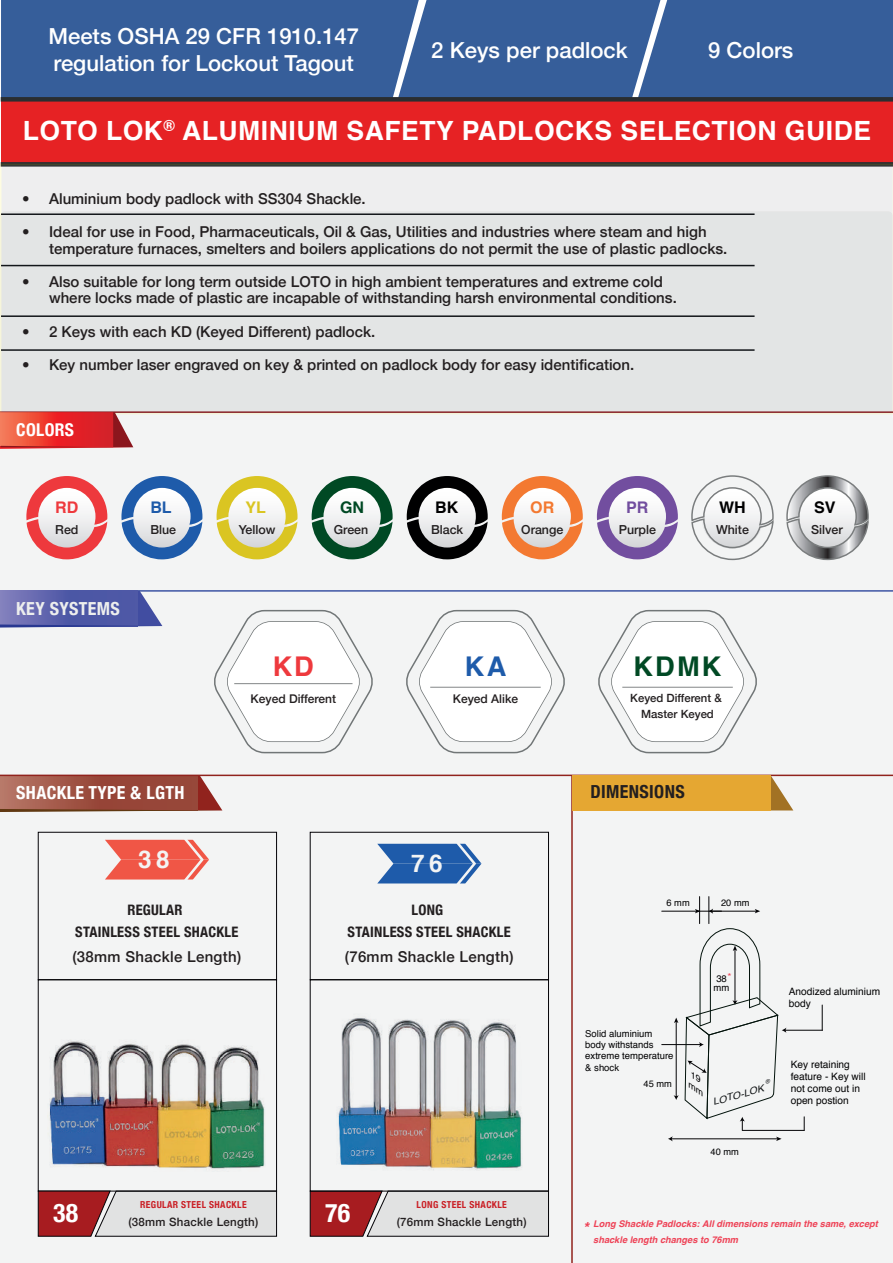
<style>
.page{position:relative;width:893px;height:1263px;background:#fff}
.page>*{position:absolute;margin:0;border:0;box-sizing:border-box;transform-origin:0 0}
.t1{font:700 27.15px "Helvetica";color:#004924}
.t2{font:700 27.15px "Helvetica";color:#ee393d}
.t3{font:700 27.15px "Helvetica";color:#1e5baa}
.t4{font:700 26.55px "Helvetica";letter-spacing:.02em;color:#fff}
.t5{font:700 condensed 25.8px "Helvetica Neue";color:#fff}
.t6{font:700 24.45px "Helvetica";color:#f3f4f4}
.t7{font:500 22.05px/26.5px "Helvetica Neue";color:#fff}
.t8{font:700 condensed 18px "Helvetica Neue";letter-spacing:.02em;color:#fff}
.t9{font:700 condensed 18px "Helvetica Neue";letter-spacing:.02em;color:#edeeed}
.t10{font:700 condensed 18px "Helvetica Neue";letter-spacing:.02em;color:#231f20}
.t11{font:700 condensed 17.55px "Helvetica Neue";letter-spacing:.02em;color:#fff}
.t12{font:700 16.05px "Helvetica";color:#000001}
.t13{font:700 16.05px "Helvetica";color:#ee393d}
.t14{font:700 16.05px "Helvetica";color:#1e5baa}
.t15{font:700 16.05px "Helvetica";color:#dac522}
.t16{font:700 16.05px "Helvetica";color:#004924}
.t17{font:700 16.05px "Helvetica";color:#f37931}
.t18{font:700 16.05px "Helvetica";color:#724e9f}
.t19{font:italic 700 15.3px "Helvetica";color:#ee4357}
.t20{font:500 15px/16.5px "Helvetica Neue";color:#231f20}
.t21{font:500 15px "Helvetica Neue";letter-spacing:.02em;color:#231f20}
.t22{font:700 condensed 14.4px/21.8px "Helvetica Neue";letter-spacing:.02em;color:#231f20;text-align:center}
.t23{font:500 12.45px "Helvetica Neue";color:#231f20}
.t24{font:500 12px "Helvetica Neue";color:#231f20}
.t25{font:500 11.55px "Helvetica Neue";letter-spacing:.02em;color:#231f20}
.t26{font:500 11.4px/16.4px "Helvetica Neue";color:#231f20;text-align:center}
.t27{font:10.2px/12.1px "Helvetica";color:#000001}
.t28{font:9.75px "Helvetica";color:#ee4357;scale:1.09 1}
.t29{font:700 condensed 9.6px "Helvetica Neue";letter-spacing:.04em;color:#ca2026}
.t30{font:9.45px/11.4px "Helvetica";color:#000001}
.t31{font:italic 9.45px "Helvetica";color:#111416;scale:1.1 1}
.t32{font:italic 700 9.3px "Helvetica";color:#ee4357}
.t33{font:9.3px "Helvetica";color:#000001}
.t34{font:italic 7.8px/9.3px "Helvetica";color:#000001;scale:1.36 1}
</style>
<div class="page">
<div style="left:0;top:211px;width:893px;height:1052px;background:#f3f4f4;border-radius:5px"></div>
<svg style="left:0;top:776px;width:222px;height:36px;background:#a0584b"></svg>
<div style="left:1px;top:99px;width:892px;height:64px;background:#e62224"></div>
<div style="left:1px;top:0;width:892px;height:97px;background:#365e9a"></div>
<svg style="left:26px;top:476px;width:81px;height:83px"></svg>
<svg style="left:121px;top:476px;width:81px;height:83px"></svg>
<svg style="left:217px;top:476px;width:81px;height:83px"></svg>
<svg style="left:312px;top:476px;width:81px;height:83px"></svg>
<svg style="left:407px;top:476px;width:81px;height:83px"></svg>
<svg style="left:502px;top:476px;width:81px;height:83px"></svg>
<svg style="left:597px;top:476px;width:81px;height:83px"></svg>
<svg style="left:691px;top:475px;width:83px;height:86px"></svg>
<svg style="left:786px;top:475px;width:83px;height:86px"></svg>
<div style="left:1px;top:97px;width:892px;height:5px;background:#2a2e31"></div>
<div style="left:1px;top:162px;width:892px;height:5px;background:#32362f"></div>
<hr style="left:0;top:590px;width:893px;height:2px;background:#3d54a4">
<hr style="left:0;top:775px;width:893px;height:1px;background:#91231d">
<svg style="left:0;top:164px;width:893px;height:250px;fill:#e3e5e5"></svg>
<svg style="left:214px;top:609px;width:159px;height:145px"></svg>
<hr style="left:234px;top:683px;width:118px;height:1px;background:#838687">
<svg style="left:406px;top:609px;width:159px;height:145px"></svg>
<hr style="left:430px;top:687px;width:111px;height:1px;background:#838687">
<svg style="left:598px;top:609px;width:159px;height:145px"></svg>
<hr style="left:622px;top:687px;width:111px;height:1px;background:#838687">
<svg style="left:0;top:591px;width:162px;height:36px;background:#6067ae"></svg>
<hr style="left:1px;top:213px;width:754px;height:2px;background:#13161a">
<hr style="left:1px;top:265px;width:754px;height:1px;background:#13161a">
<hr style="left:1px;top:315px;width:754px;height:2px;background:#13161a">
<hr style="left:1px;top:349px;width:754px;height:2px;background:#13161a">
<svg style="left:0;top:412px;width:133px;height:37px;background:#df453f"></svg>
<svg style="left:105px;top:840px;width:104px;height:39px"></svg>
<div style="left:38px;top:832px;width:239px;height:148px;border:1px solid #030206"></div>
<svg style="left:38px;top:1191px;width:239px;height:45px;background:#caa7a9"></svg>
<img style="left:49px;top:1040px;width:216px;height:129px">
<svg style="left:377px;top:844px;width:104px;height:39px"></svg>
<svg style="left:310px;top:1191px;width:239px;height:45px;background:#c9a7a9"></svg>
<div style="left:310px;top:832px;width:239px;height:148px;border:1px solid #030206"></div>
<img style="left:338px;top:1017px;width:184px;height:153px">
<hr style="left:571px;top:775px;width:2px;height:488px;background:#91231d">
<svg style="left:770px;top:775px;width:23px;height:35px"></svg>
<div style="left:573px;top:775px;width:197px;height:35px;background:#e5a732"></div>
<hr style="left:671px;top:1138px;width:107px;height:1px;background:#030305">
<svg style="left:776px;top:1136px;width:6px;height:5px"></svg>
<svg style="left:668px;top:1136px;width:5px;height:5px"></svg>
<hr style="left:742px;top:1130px;width:62px;height:1px;background:#030305">
<svg style="left:804px;top:1117px;width:1px;height:13px"></svg>
<svg style="left:822px;top:1005px;width:1px;height:25px"></svg>
<hr style="left:785px;top:1030px;width:37px;height:1px;background:#030305">
<hr style="left:662px;top:911px;width:34px;height:1px;background:#030305">
<hr style="left:676px;top:1021px;width:1px;height:76px;background:#030305">
<svg style="left:674px;top:1017px;width:4px;height:6px"></svg>
<svg style="left:674px;top:1095px;width:5px;height:5px"></svg>
<hr style="left:662px;top:1044px;width:38px;height:1px;background:#030305">
<svg style="left:23px;top:196px;width:6px;height:5px"></svg>
<svg style="left:23px;top:229px;width:6px;height:5px"></svg>
<svg style="left:23px;top:279px;width:6px;height:5px"></svg>
<svg style="left:23px;top:328px;width:6px;height:6px"></svg>
<svg style="left:23px;top:361px;width:6px;height:6px"></svg>
<svg style="left:685px;top:896px;width:101px;height:234px"></svg>
<h3 class="t7" style="left:48px;top:21px;width:312px">Meets OSHA 29 CFR 1910.147 regulation for Lockout Tagout</h3>
<h3 class="t7" style="left:431px;top:35px;width:198px">2 Keys per padlock</h3>
<h3 class="t7" style="left:708px;top:35px;width:87px">9 Colors</h3>
<h2 class="t4" style="left:23px;top:109px;width:850px">LOTO LOK<sup>®</sup> ALUMINIUM SAFETY PADLOCKS SELECTION GUIDE</h2>
<p class="t20" style="left:49px;top:189px;width:318px">Aluminium body padlock with SS304 Shackle.</p>
<p class="t20" style="left:49px;top:222px;width:680px">Ideal for use in Food, Pharmaceuticals, Oil &amp; Gas, Utilities and industries where steam and high temperature furnaces, smelters and boilers applications do not permit the use of plastic padlocks.</p>
<p class="t20" style="left:49px;top:272px;width:629px">Also suitable for long term outside LOTO in high ambient temperatures and extreme cold where locks made of plastic are incapable of withstanding harsh environmental conditions.</p>
<p class="t20" style="left:49px;top:322px;width:328px">2 Keys with each KD (Keyed Different) padlock.</p>
<p class="t20" style="left:49px;top:355px;width:587px">Key number laser engraved on key &amp; printed on padlock body for easy identification.</p>
<p class="t11" style="left:16px;top:415px;width:59px">COLORS</p>
<p class="t13" style="left:55px;top:494px;width:25px">RD</p>
<p class="t14" style="left:150px;top:494px;width:23px">BL</p>
<p class="t15" style="left:245px;top:494px;width:22px">YL</p>
<p class="t16" style="left:340px;top:494px;width:26px">GN</p>
<p class="t12" style="left:435px;top:494px;width:25px">BK</p>
<p class="t17" style="left:530px;top:494px;width:26px">OR</p>
<p class="t18" style="left:626px;top:494px;width:24px">PR</p>
<p class="t12" style="left:719px;top:494px;width:28px">WH</p>
<p class="t23" style="left:55px;top:519px;width:25px">Red</p>
<p class="t23" style="left:150px;top:519px;width:27px">Blue</p>
<p class="t23" style="left:239px;top:519px;width:38px">Yellow</p>
<p class="t23" style="left:334px;top:519px;width:36px">Green</p>
<p class="t23" style="left:431px;top:519px;width:34px">Black</p>
<p class="t23" style="left:521px;top:519px;width:44px">Orange</p>
<p class="t23" style="left:619px;top:519px;width:39px">Purple</p>
<p class="t23" style="left:716px;top:519px;width:34px">White</p>
<p class="t9" style="left:16px;top:594px;width:105px">KEY SYSTEMS</p>
<h1 class="t2" style="left:273px;top:644px;width:42px">KD</h1>
<p class="t24" style="left:251px;top:689px;width:87px">Keyed Different</p>
<h1 class="t3" style="left:465px;top:644px;width:43px">KA</h1>
<p class="t24" style="left:453px;top:689px;width:67px">Keyed Alike</p>
<p class="t26" style="left:630px;top:688px;width:93px">Keyed Different &amp;<br>Master Keyed</p>
<h1 class="t1" style="left:633px;top:644px;width:90px">KDMK</h1>
<p class="t8" style="left:16px;top:778px;width:170px">SHACKLE TYPE &amp; LGTH</p>
<p class="t10" style="left:590px;top:776px;width:96px">DIMENSIONS</p>
<h3 class="t6" style="left:138px;top:840px;width:33px">38</h3>
<h3 class="t6" style="left:411px;top:843px;width:33px">76</h3>
<p class="t22" style="left:75px;top:898px;width:165px">REGULAR<br>STAINLESS STEEL SHACKLE</p>
<p class="t21" style="left:73px;top:945px;width:170px">(38mm Shackle Length)</p>
<p class="t22" style="left:348px;top:898px;width:165px">LONG<br>STAINLESS STEEL SHACKLE</p>
<p class="t21" style="left:345px;top:945px;width:170px">(76mm Shackle Length)</p>
<p class="t33" style="left:667px;top:895px;width:25px">6 mm</p>
<p class="t33" style="left:721px;top:896px;width:30px">20 mm</p>
<p class="t28" style="left:727px;top:969px;width:5px">*</p>
<p class="t30" style="left:714px;top:974px;width:17px;line-height:9.3px">38 mm</p>
<p class="t12" style="left:814px;top:494px;width:23px">SV</p>
<p class="t23" style="left:811px;top:519px;width:33px">Silver</p>
<p class="t27" style="left:789px;top:986px;width:93px">Anodized aluminium body</p>
<h3 class="t5" style="left:53px;top:1191px;width:27px">38</h3>
<p class="t29" style="left:140px;top:1196px;width:108px">REGULAR STEEL SHACKLE</p>
<p class="t25" style="left:128px;top:1212px;width:131px">(38mm Shackle Length)</p>
<h3 class="t5" style="left:325px;top:1191px;width:27px">76</h3>
<p class="t29" style="left:417px;top:1196px;width:92px">LONG STEEL SHACKLE</p>
<p class="t25" style="left:397px;top:1212px;width:131px">(76mm Shackle Length)</p>
<p class="t30" style="left:585px;top:1028px;width:90px">Solid aluminium body withstands extreme temperature &amp; shock</p>
<p class="t33" style="left:644px;top:1076px;width:30px">45 mm</p>
<p class="t34" style="left:697px;top:1073px;width:14px;text-indent:-3px;rotate:33deg">19 mm</p>
<p class="t27" style="left:791px;top:1058px;width:76px">Key retaining feature - Key will not come out in open postion</p>
<p class="t31" style="left:711px;top:1095px;width:49px;rotate:-16deg">LOTO-LOK</p>
<p class="t33" style="left:711px;top:1144px;width:30px">40 mm</p>
<p class="t32" style="left:593px;top:1216px;width:286px">Long Shackle Padlocks: All dimensions remain the same, except</p>
<p class="t19" style="left:583px;top:1215px;width:7px">*</p>
<p class="t32" style="left:593px;top:1232px;width:146px">shackle length changes to 76mm</p>
</div>
